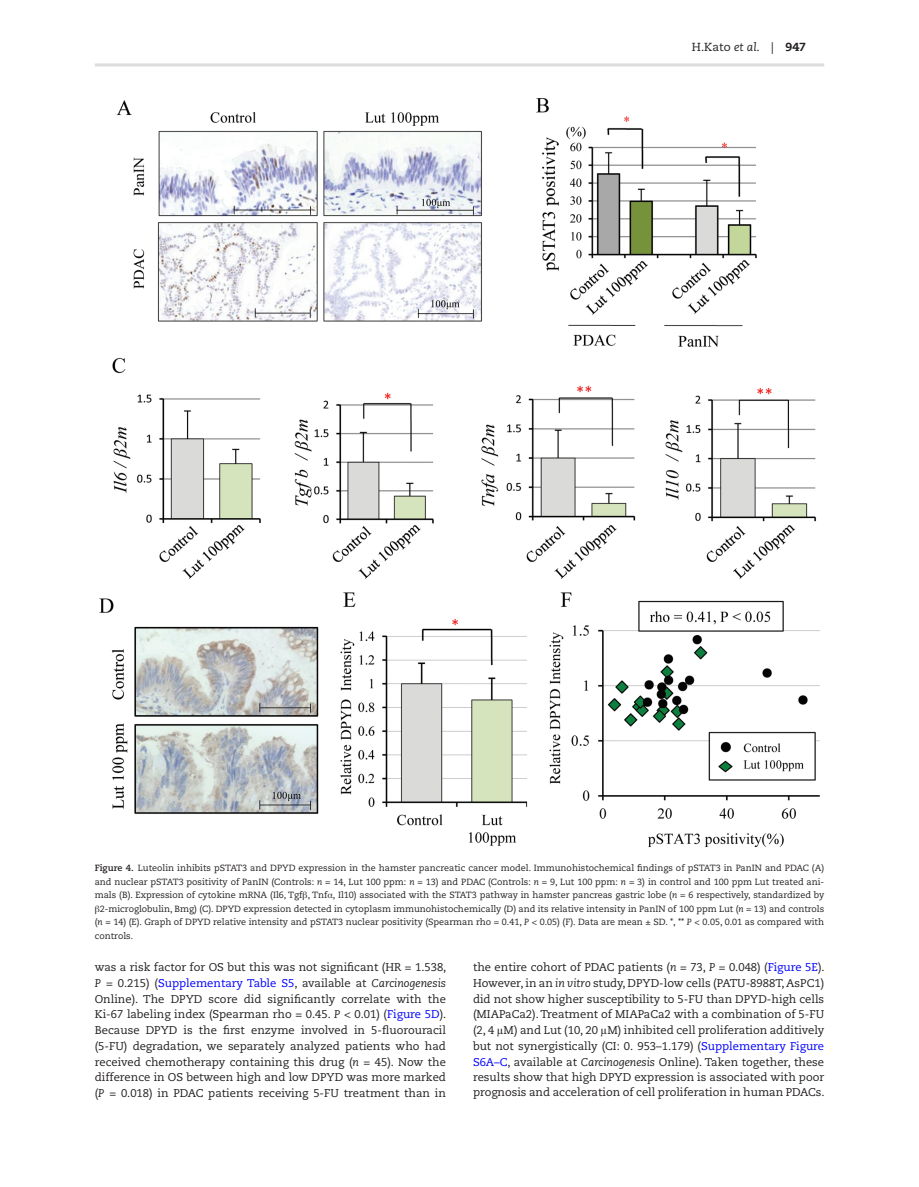
<style>
.page{position:relative;width:919px;height:1187px;background:#fff}
.page>*{position:absolute;margin:0;border:0;box-sizing:border-box;transform-origin:0 0}
.t1{font:11.7px "Caecilia LT Std";color:#231f20}
.t2{font:11.25px/15.8px "Caecilia LT Std";color:#231f20;text-align:justify}
.t3{font:9px/13.5px "Caecilia LT Std";color:#231f20;text-align:justify}
.s1{font-style:italic}
.s2{font-weight:800}
.s3{font-weight:700}
.s4{font-family:"Gandhari Unicode"}
.s5{color:#00f}
</style>
<div class="page">
<hr style="left:95px;top:63px;width:729px;height:3px;background:#dcdddf">
<img style="left:99px;top:98px;width:721px;height:749px">
<p class="t1" style="left:692px;top:41px;width:116px">H.Kato <span class="s1">et al</span>. | <span class="s2">947</span></p>
<p class="t3" style="left:95px;top:861px;width:731px"><span class="s3">Figure 4.</span> Luteolin inhibits pSTAT3 and DPYD expression in the hamster pancreatic cancer model. Immunohistochemical findings of pSTAT3 in PanIN and PDAC (A) and nuclear pSTAT3 positivity of PanIN (Controls: <span class="s1">n</span> = 14, Lut 100 ppm: <span class="s1">n</span> = 13) and PDAC (Controls: <span class="s1">n</span> = 9, Lut 100 ppm: <span class="s1">n</span> = 3) in control and 100 ppm Lut treated ani&shy;mals (B). Expression of cytokine mRNA (Il6, Tgf<span class="s4">β</span>, Tnf<span class="s4">α</span>, Il10) associated with the STAT3 pathway in hamster pancreas gastric lobe (<span class="s1">n</span> = 6 respectively, standardized by <span class="s4">β</span>2-microglobulin, Bmg) (C). DPYD expression detected in cytoplasm immunohistochemically (D) and its relative intensity in PanIN of 100 ppm Lut (<span class="s1">n</span> = 13) and controls (<span class="s1">n</span> = 14) (E). Graph of DPYD relative intensity and pSTAT3 nuclear positivity (Spearman rho = 0.41, <span class="s1">P</span> &lt; 0.05) (F). Data are mean ± SD. *, ** <span class="s1">P</span> &lt; 0.05, 0.01 as compared with controls.</p>
<p class="t2" style="left:95px;top:959px;width:353px">was a risk factor for OS but this was not significant (HR = 1.538, <span class="s1">P</span> = 0.215) (<span class="s5">Supplementary Table S5</span>, available at <span class="s1">Carcinogenesis </span>Online). The DPYD score did significantly correlate with the Ki-67 labeling index (Spearman rho = 0.45. <span class="s1">P</span> &lt; 0.01) (<span class="s5">Figure 5D</span>).<br>Because DPYD is the first enzyme involved in 5-fluorouracil (5-FU) degradation, we separately analyzed patients who had received chemotherapy containing this drug (<span class="s1">n</span> = 45). Now the difference in OS between high and low DPYD was more marked (<span class="s1">P</span> = 0.018) in PDAC patients receiving 5-FU treatment than in</p>
<p class="t2" style="left:473px;top:959px;width:353px">the entire cohort of PDAC patients (<span class="s1">n</span> = 73, <span class="s1">P</span> = 0.048) (<span class="s5">Figure 5E</span>).<br>However, in an <span class="s1">in vitro</span> study, DPYD-low cells (PATU-8988T, AsPC1) did not show higher susceptibility to 5-FU than DPYD-high cells (MIAPaCa2). Treatment of MIAPaCa2 with a combination of 5-FU (2, 4 <span class="s4">μ</span>M) and Lut (10, 20 <span class="s4">μ</span>M) inhibited cell proliferation additively but not synergistically (CI: 0. 953–1.179) (<span class="s5">Supplementary Figure S6A–C</span>, available at <span class="s1">Carcinogenesis</span> Online). Taken together, these results show that high DPYD expression is associated with poor prognosis and acceleration of cell proliferation in human PDACs.</p>
</div>
